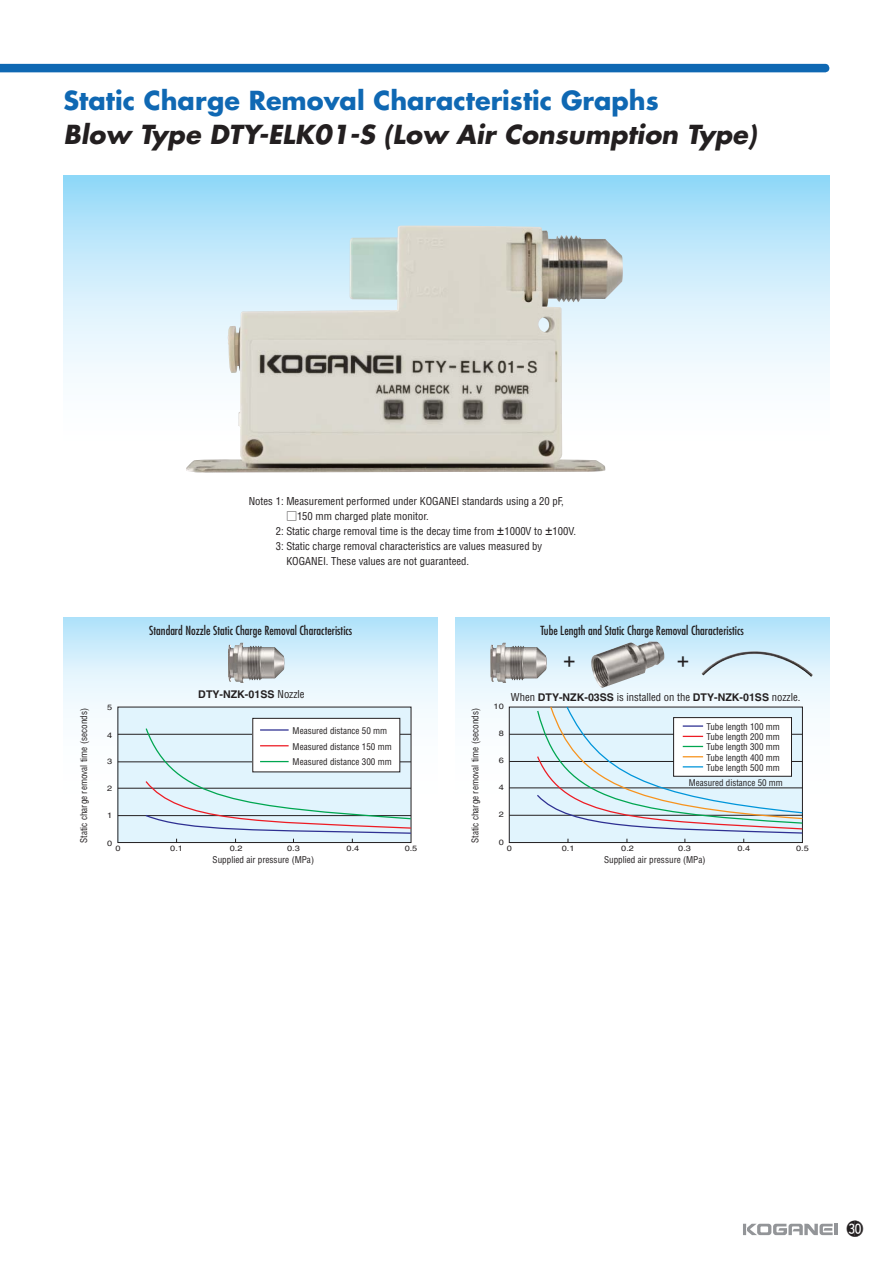
<style>
.page{position:relative;width:893px;height:1263px;background:#fff}
.page>*{position:absolute;margin:0;border:0;box-sizing:border-box;transform-origin:0 0}
.t1{font:italic 700 25.5px "Futura";color:#231f20}
.t2{font:700 25.5px "Futura";color:#0f68b3}
.t3{font:16.95px "Ftgin Hround";color:#231f20}
.t4{font:13.8px "Shin Go Pro Bold 90 pv RKSJ H";color:#231f20}
.t5{font:condensed 12.15px "Futura";color:#231f20}
.t6{font:condensed 10.65px "Helvetica";color:#231f20}
.t7{font:700 10.65px "Helvetica";color:#231f20}
.t8{font:condensed 9.15px "Helvetica";color:#231f20}
.t9{font:condensed 9px/10.2px "Helvetica";color:#231f20;text-align:justify}
.t10{font:7.65px "Helvetica";color:#231f20;scale:1.19 1}
.s1{font-family:"Shin Go Pro Light 90 pv RKSJ H";font-stretch:normal}
.s2{font-size:14.85px}
.s3{font-weight:400;font-stretch:condensed}
.s4{font-weight:700;font-stretch:normal}
</style>
<div class="page">
<svg style="left:743px;top:1224px;width:94px;height:11px"></svg>
<div style="left:0;top:64px;width:829px;height:8px;background:#0f68b3"></div>
<svg style="left:64px;top:618px;width:374px;height:225px"></svg>
<svg style="left:455px;top:618px;width:374px;height:225px"></svg>
<div style="left:509px;top:707px;width:293px;height:136px;background:#e1f4fd"></div>
<hr style="left:509px;top:815px;width:293px;height:1px;background:#231f20">
<hr style="left:509px;top:788px;width:293px;height:1px;background:#231f20">
<hr style="left:509px;top:761px;width:293px;height:1px;background:#231f20">
<hr style="left:509px;top:734px;width:293px;height:1px;background:#231f20">
<div style="left:118px;top:707px;width:293px;height:136px;background:#e1f4fd"></div>
<hr style="left:118px;top:815px;width:293px;height:1px;background:#231f20">
<hr style="left:118px;top:788px;width:293px;height:1px;background:#231f20">
<hr style="left:118px;top:762px;width:293px;height:1px;background:#231f20">
<hr style="left:118px;top:734px;width:293px;height:1px;background:#231f20">
<div style="left:253px;top:718px;width:147px;height:54px;background:#fff"></div>
<div style="left:252px;top:718px;width:148px;height:54px;border:1px solid #231f20"></div>
<svg style="left:145px;top:728px;width:266px;height:115px"></svg>
<svg style="left:536px;top:706px;width:267px;height:137px"></svg>
<svg style="left:64px;top:175px;width:765px;height:202px;background:#c0e8fa"></svg>
<img style="left:186px;top:226px;width:437px;height:246px">
<img style="left:228px;top:643px;width:56px;height:40px">
<img style="left:490px;top:643px;width:57px;height:40px">
<img style="left:591px;top:641px;width:74px;height:49px">
<img style="left:701px;top:651px;width:111px;height:26px">
<h1 class="t2" style="left:64px;top:88px;width:596px">Static Charge Removal Characteristic Graphs</h1>
<h1 class="t1" style="left:64px;top:122px;width:694px">Blow Type DTY-ELK01-S (Low Air Consumption Type)</h1>
<p class="t6" style="left:249px;top:497px;width:317px">Notes 1: Measurement performed under KOGANEI standards using a 20 pF,</p>
<p class="t6" style="left:286px;top:512px;width:144px"><span class="s1">□</span>150 mm charged plate monitor.</p>
<p class="t6" style="left:276px;top:527px;width:302px">2: Static charge removal time is the decay time from <span class="s2">±</span>1000V to <span class="s2">±</span>100V.</p>
<p class="t6" style="left:276px;top:542px;width:268px">3: Static charge removal characteristics are values measured by</p>
<p class="t6" style="left:286px;top:557px;width:184px">KOGANEI. These values are not guaranteed.</p>
<p class="t5" style="left:149px;top:625px;width:204px">Standard Nozzle Static Charge Removal Characteristics</p>
<p class="t8" style="left:80px;top:843px;width:136px;rotate:-90deg">Static charge removal time (seconds)</p>
<p class="t10" style="left:107px;top:704px;width:6px">5</p>
<p class="t10" style="left:107px;top:732px;width:6px">4</p>
<p class="t10" style="left:107px;top:758px;width:6px">3</p>
<p class="t10" style="left:107px;top:785px;width:6px">2</p>
<p class="t10" style="left:107px;top:813px;width:6px">1</p>
<p class="t7" style="left:198px;top:690px;width:108px">DTY-NZK-01SS <span class="s3">Nozzle</span></p>
<p class="t9" style="left:292px;top:723px;width:101px;line-height:15.8px;text-align:left">Measured distance 50 mm<br>Measured distance 150 mm<br>Measured distance 300 mm</p>
<p class="t10" style="left:107px;top:841px;width:6px">0</p>
<p class="t10" style="left:115px;top:846px;width:6px">0</p>
<p class="t10" style="left:170px;top:846px;width:12px">0.1</p>
<p class="t10" style="left:230px;top:846px;width:12px">0.2</p>
<p class="t10" style="left:404px;top:846px;width:12px">0.5</p>
<p class="t10" style="left:287px;top:846px;width:12px">0.3</p>
<p class="t10" style="left:346px;top:846px;width:12px">0.4</p>
<p class="t8" style="left:212px;top:857px;width:103px">Supplied air pressure (MPa)</p>
<p class="t8" style="left:471px;top:843px;width:136px;rotate:-90deg">Static charge removal time (seconds)</p>
<p class="t5" style="left:540px;top:625px;width:205px">Tube Length and Static Charge Removal Characteristics</p>
<p class="t4" style="left:562px;top:657px;width:15px">＋</p>
<p class="t4" style="left:676px;top:657px;width:15px">＋</p>
<p class="t6" style="left:511px;top:693px;width:291px">When <span class="s4">DTY-NZK-03SS</span> is installed on the <span class="s4">DTY-NZK-01SS</span> nozzle.</p>
<p class="t10" style="left:493px;top:703px;width:10px">10</p>
<p class="t10" style="left:498px;top:730px;width:6px">8</p>
<p class="t10" style="left:498px;top:758px;width:6px">6</p>
<p class="t10" style="left:498px;top:784px;width:6px">4</p>
<p class="t10" style="left:498px;top:812px;width:6px">2</p>
<p class="t9" style="left:706px;top:722px;width:75px">Tube length 100 mm Tube length 200 mm Tube length 300 mm Tube length 400 mm Tube length 500 mm</p>
<p class="t9" style="left:688px;top:778px;width:96px">Measured distance 50 mm</p>
<p class="t10" style="left:498px;top:839px;width:6px">0</p>
<p class="t10" style="left:506px;top:846px;width:6px">0</p>
<p class="t10" style="left:561px;top:846px;width:12px">0.1</p>
<p class="t10" style="left:621px;top:846px;width:12px">0.2</p>
<p class="t10" style="left:796px;top:846px;width:12px">0.5</p>
<p class="t10" style="left:678px;top:846px;width:12px">0.3</p>
<p class="t10" style="left:737px;top:846px;width:12px">0.4</p>
<p class="t8" style="left:604px;top:857px;width:103px">Supplied air pressure (MPa)</p>
<h2 class="t3" style="left:846px;top:1221px;width:27px">#0</h2>
</div>
